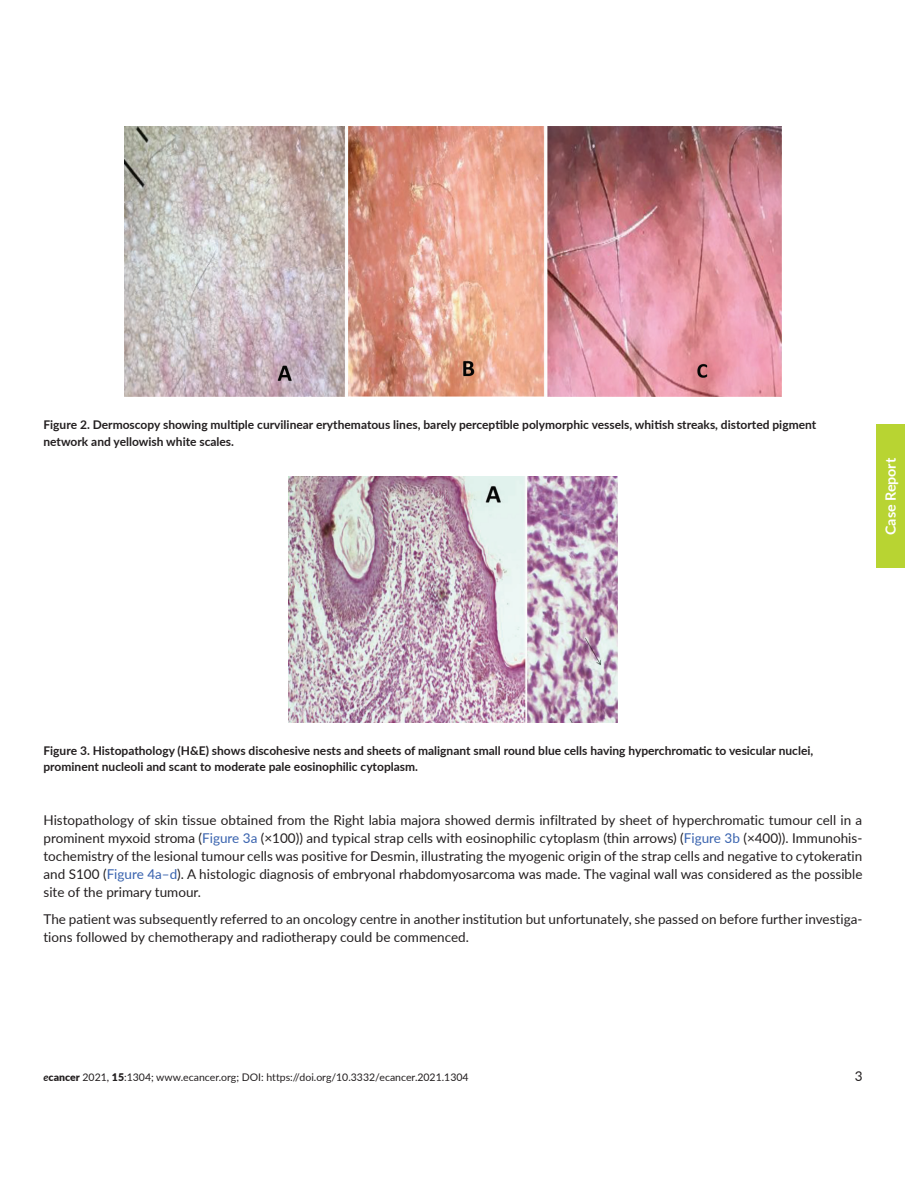
<style>
.page{position:relative;width:918px;height:1188px;background:#fff}
.page>*{position:absolute;margin:0;border:0;box-sizing:border-box;transform-origin:0 0}
.t1{font:700 14.25px "Lato";color:#fff}
.t2{font:13.5px/18px "Lato";color:#231f20;text-align:justify}
.t3{font:700 12px/16.5px "Lato";color:#231f20}
.t4{font:10.5px "Lato";color:#231f20}
.s1{color:#3862ae}
.s2{font-weight:700;font-style:italic}
.s3{font-weight:900}
</style>
<div class="page">
<div style="left:876px;top:425px;width:29px;height:143px;background:#b8d432"></div>
<img style="left:124px;top:126px;width:658px;height:271px">
<img style="left:289px;top:476px;width:328px;height:246px">
<p class="t3" style="left:44px;top:416px;width:774px">Figure 2. Dermoscopy showing multiple curvilinear erythematous lines, barely perceptible polymorphic vessels, whitish streaks, distorted pigment network and yellowish white scales.</p>
<p class="t1" style="left:880px;top:535px;width:79px;rotate:-90deg">Case Report</p>
<p class="t3" style="left:44px;top:742px;width:771px">Figure 3. Histopathology (H&amp;E) shows discohesive nests and sheets of malignant small round blue cells having hyperchromatic to vesicular nuclei, prominent nucleoli and scant to moderate pale eosinophilic cytoplasm.</p>
<p class="t2" style="left:44px;top:811px;width:820px">Histopathology of skin tissue obtained from the Right labia majora showed dermis infiltrated by sheet of hyperchromatic tumour cell in a prominent myxoid stroma (<span class="s1">Figure 3a</span> (×100)) and typical strap cells with eosinophilic cytoplasm (thin arrows) (<span class="s1">Figure 3b</span> (×400)). Immunohis&shy;tochemistry of the lesional tumour cells was positive for Desmin, illustrating the myogenic origin of the strap cells and negative to cytokeratin and S100 (<span class="s1">Figure 4a–d</span>). A histologic diagnosis of embryonal rhabdomyosarcoma was made. The vaginal wall was considered as the possible site of the primary tumour.</p>
<p class="t2" style="left:44px;top:910px;width:820px">The patient was subsequently referred to an oncology centre in another institution but unfortunately, she passed on before further investiga&shy;tions followed by chemotherapy and radiotherapy could be commenced.</p>
<p class="t4" style="left:44px;top:1070px;width:427px"><span class="s2">e</span><span class="s3">cancer</span> 2021, <span class="s3">15</span>:1304; www.ecancer.org; DOI: https://doi.org/10.3332/ecancer.2021.1304</p>
<p class="t2" style="left:855px;top:1067px;width:9px">3</p>
</div>
